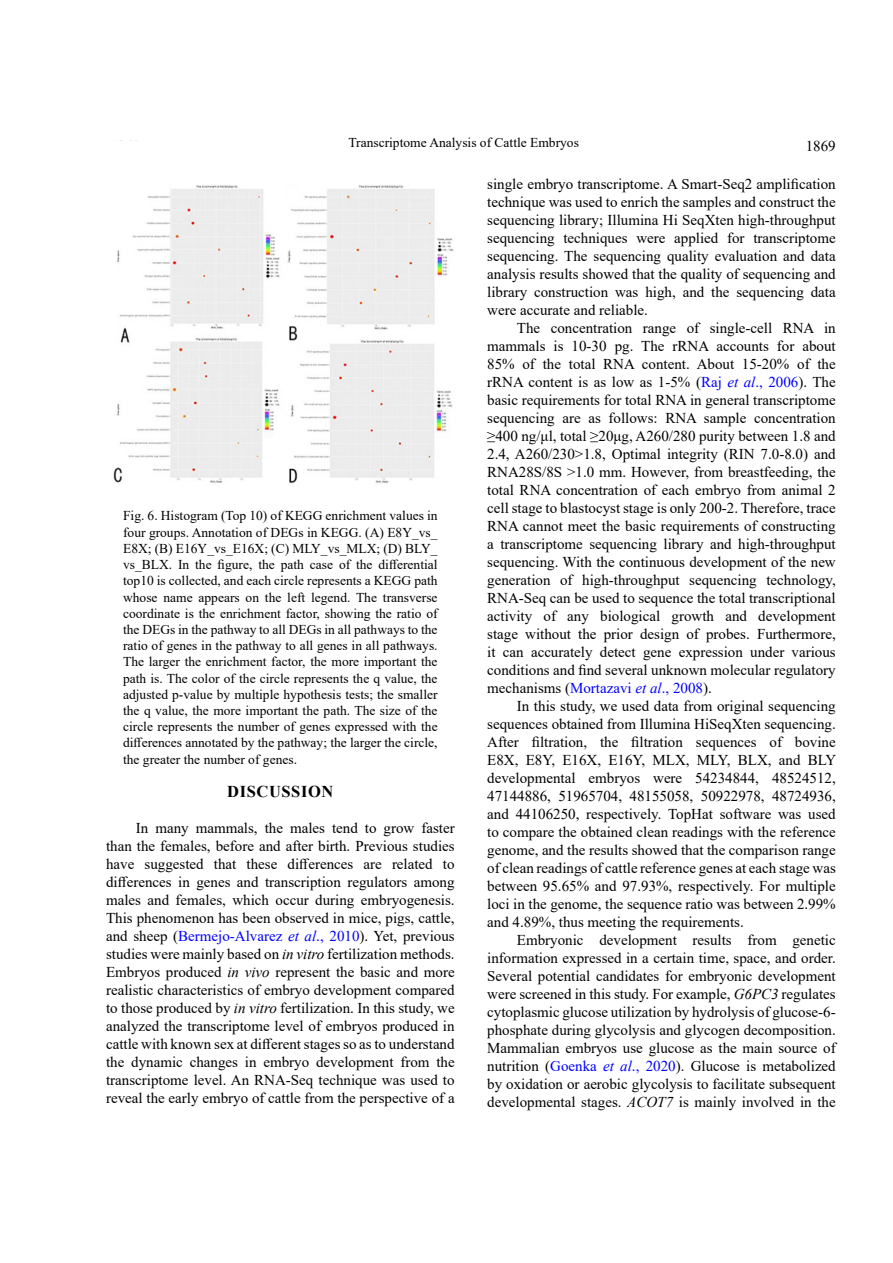
<style>
.page{position:relative;width:893px;height:1263px;background:#fff}
.page>*{position:absolute;margin:0;border:0;box-sizing:border-box;transform-origin:0 0}
.t1{font:700 16.5px "Times New Roman";letter-spacing:.035em;color:#000}
.t2{font:15px/18px "Times New Roman";color:#000;text-align:justify}
.t3{font:13.5px/16.2px "Times New Roman";color:#000;text-align:justify}
.s1{color:#00f}
.s2{font-style:italic;color:#00f}
.s3{font-style:italic}
</style>
<div class="page">
<img style="left:113px;top:185px;width:341px;height:299px">
<p class="t3" style="left:348px;top:134px;width:232px">Transcriptome Analysis of Cattle Embryos</p>
<p class="t2" style="left:806px;top:137px;width:31px">1869</p>
<p class="t3" style="left:123px;top:507px;width:316px">Fig. 6. Histogram (Top 10) of KEGG enrichment values in four groups. Annotation of DEGs in KEGG. (A) E8Y_vs_ E8X; (B) E16Y_vs_E16X; (C) MLY_vs_MLX; (D) BLY_ vs_BLX. In the figure, the path case of the differential top10 is collected, and each circle represents a KEGG path whose name appears on the left legend. The transverse coordinate is the enrichment factor, showing the ratio of the DEGs in the pathway to all DEGs in all pathways to the ratio of genes in the pathway to all genes in all pathways.<br>The larger the enrichment factor, the more important the path is. The color of the circle represents the q value, the adjusted p-value by multiple hypothesis tests; the smaller the q value, the more important the path. The size of the circle represents the number of genes expressed with the differences annotated by the pathway; the larger the circle, the greater the number of genes.</p>
<p class="t1" style="left:227px;top:779px;width:108px">DISCUSSION</p>
<p class="t2" style="left:106px;top:818px;width:350px;text-indent:30px">In many mammals, the males tend to grow faster than the females, before and after birth. Previous studies have suggested that these differences are related to differences in genes and transcription regulators among males and females, which occur during embryogenesis.<br>This phenomenon has been observed in mice, pigs, cattle, and sheep (<span class="s1">Bermejo-Alvarez</span> <span class="s2">et al</span><span class="s1">., 2010</span>). Yet, previous studies were mainly based on <span class="s3">in vitro</span> fertilization methods.<br>Embryos produced <span class="s3">in vivo</span> represent the basic and more realistic characteristics of embryo development compared to those produced by <span class="s3">in vitro</span> fertilization. In this study, we analyzed the transcriptome level of embryos produced in cattle with known sex at different stages so as to understand the dynamic changes in embryo development from the transcriptome level. An RNA-Seq technique was used to reveal the early embryo of cattle from the perspective of a</p>
<p class="t2" style="left:487px;top:174px;width:350px">single embryo transcriptome. A Smart-Seq2 amplification technique was used to enrich the samples and construct the sequencing library; Illumina Hi SeqXten high-throughput sequencing techniques were applied for transcriptome sequencing. The sequencing quality evaluation and data analysis results showed that the quality of sequencing and library construction was high, and the sequencing data were accurate and reliable.</p>
<p class="t2" style="left:487px;top:318px;width:350px;text-indent:30px">The concentration range of single-cell RNA in mammals is 10-30 pg. The rRNA accounts for about 85% of the total RNA content. About 15-20% of the rRNA content is as low as 1-5% (<span class="s1">Raj</span> <span class="s2">et al</span><span class="s1">., 2006</span>). The basic requirements for total RNA in general transcriptome sequencing are as follows: RNA sample concentration ≥400 ng/μl, total ≥20μg, A260/280 purity between 1.8 and 2.4, A260/230&gt;1.8, Optimal integrity (RIN 7.0-8.0) and RNA28S/8S &gt;1.0 mm. However, from breastfeeding, the total RNA concentration of each embryo from animal 2 cell stage to blastocyst stage is only 200-2. Therefore, trace RNA cannot meet the basic requirements of constructing a transcriptome sequencing library and high-throughput sequencing. With the continuous development of the new generation of high-throughput sequencing technology, RNA-Seq can be used to sequence the total transcriptional activity of any biological growth and development stage without the prior design of probes. Furthermore, it can accurately detect gene expression under various conditions and find several unknown molecular regulatory mechanisms (<span class="s1">Mortazavi</span> <span class="s2">et al</span><span class="s1">., 2008</span>).</p>
<p class="t2" style="left:487px;top:696px;width:351px;text-indent:30px">In this study, we used data from original sequencing sequences obtained from Illumina HiSeqXten sequencing.<br>After filtration, the filtration sequences of bovine E8X, E8Y, E16X, E16Y, MLX, MLY, BLX, and BLY developmental embryos were 54234844, 48524512, 47144886, 51965704, 48155058, 50922978, 48724936, and 44106250, respectively. TopHat software was used to compare the obtained clean readings with the reference genome, and the results showed that the comparison range of clean readings of cattle reference genes at each stage was between 95.65% and 97.93%, respectively. For multiple loci in the genome, the sequence ratio was between 2.99% and 4.89%, thus meeting the requirements.</p>
<p class="t2" style="left:487px;top:930px;width:350px;text-indent:30px">Embryonic development results from genetic information expressed in a certain time, space, and order.<br>Several potential candidates for embryonic development were screened in this study. For example, <span class="s3">G6PC3</span> regulates cytoplasmic glucose utilization by hydrolysis of glucose-6- phosphate during glycolysis and glycogen decomposition.<br>Mammalian embryos use glucose as the main source of nutrition (<span class="s1">Goenka</span> <span class="s2">et al</span><span class="s1">., 2020</span>). Glucose is metabolized by oxidation or aerobic glycolysis to facilitate subsequent developmental stages. <span class="s3">ACOT7</span> is mainly involved in the</p>
</div>
